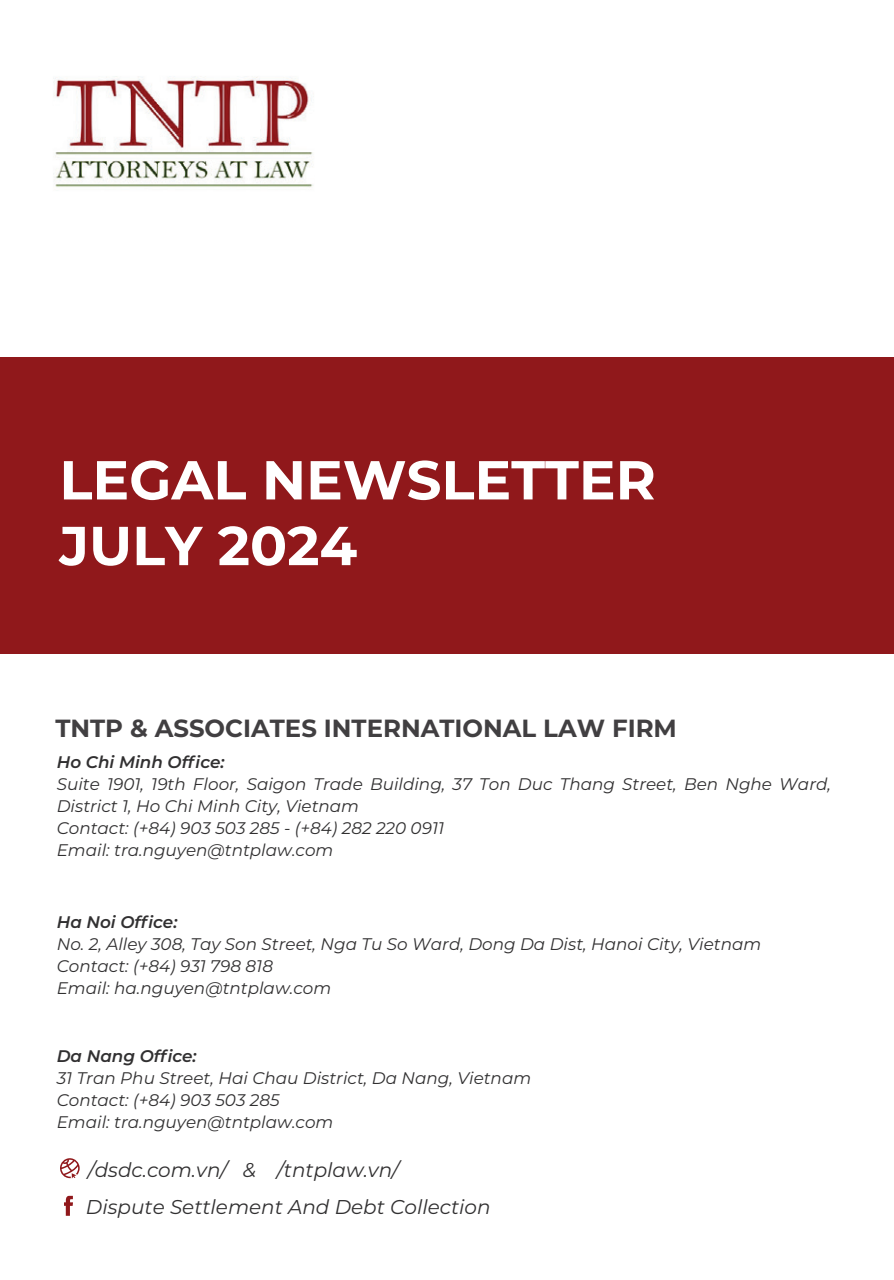
<style>
.page{position:relative;width:894px;height:1280px;background:#fff}
.page>*{position:absolute;margin:0;border:0;box-sizing:border-box;transform-origin:0 0}
.t1{font:700 54.8px/65.6px "Montserrat";color:#fff}
.t2{font:700 24.8px "Montserrat";color:#413f41}
.t3{font:italic 20px "Montserrat";color:#313031}
.t4{font:italic 16.8px/22px "Montserrat";color:#313031}
.t5{font:italic 600 16.8px "Montserrat";color:#313031}
</style>
<div class="page">
<div style="left:0;top:357px;width:894px;height:296px;background:#90181b"></div>
<svg style="left:64px;top:1196px;width:9px;height:20px"></svg>
<svg style="left:60px;top:1158px;width:20px;height:20px"></svg>
<img style="left:53px;top:76px;width:260px;height:112px">
<h1 class="t1" style="left:59px;top:444px;width:598px">LEGAL NEWSLETTER<br>JULY 2024</h1>
<h2 class="t2" style="left:55px;top:710px;width:623px">TNTP &amp; ASSOCIATES INTERNATIONAL LAW FIRM</h2>
<p class="t5" style="left:57px;top:750px;width:169px">Ho Chi Minh Office:</p>
<p class="t4" style="left:57px;top:772px;width:776px">Suite 1901, 19th Floor, Saigon Trade Building, 37 Ton Duc Thang Street, Ben Nghe Ward, District 1, Ho Chi Minh City, Vietnam<br>Contact: (+84) 903 503 285 - (+84) 282 220 0911<br>Email: tra.nguyen@tntplaw.com</p>
<p class="t5" style="left:57px;top:910px;width:122px">Ha Noi Office:</p>
<p class="t4" style="left:57px;top:933px;width:706px">No. 2, Alley 308, Tay Son Street, Nga Tu So Ward, Dong Da Dist, Hanoi City, Vietnam<br>Contact: (+84) 931 798 818<br>Email: ha.nguyen@tntplaw.com</p>
<p class="t5" style="left:57px;top:1044px;width:141px">Da Nang Office:</p>
<p class="t4" style="left:57px;top:1067px;width:476px">31 Tran Phu Street, Hai Chau District, Da Nang, Vietnam<br>Contact: (+84) 903 503 285<br>Email: tra.nguyen@tntplaw.com</p>
<p class="t3" style="left:88px;top:1156px;width:312px">/dsdc.com.vn/ &amp; /tntplaw.vn/</p>
<p class="t3" style="left:86px;top:1193px;width:406px">Dispute Settlement And Debt Collection</p>
</div>
